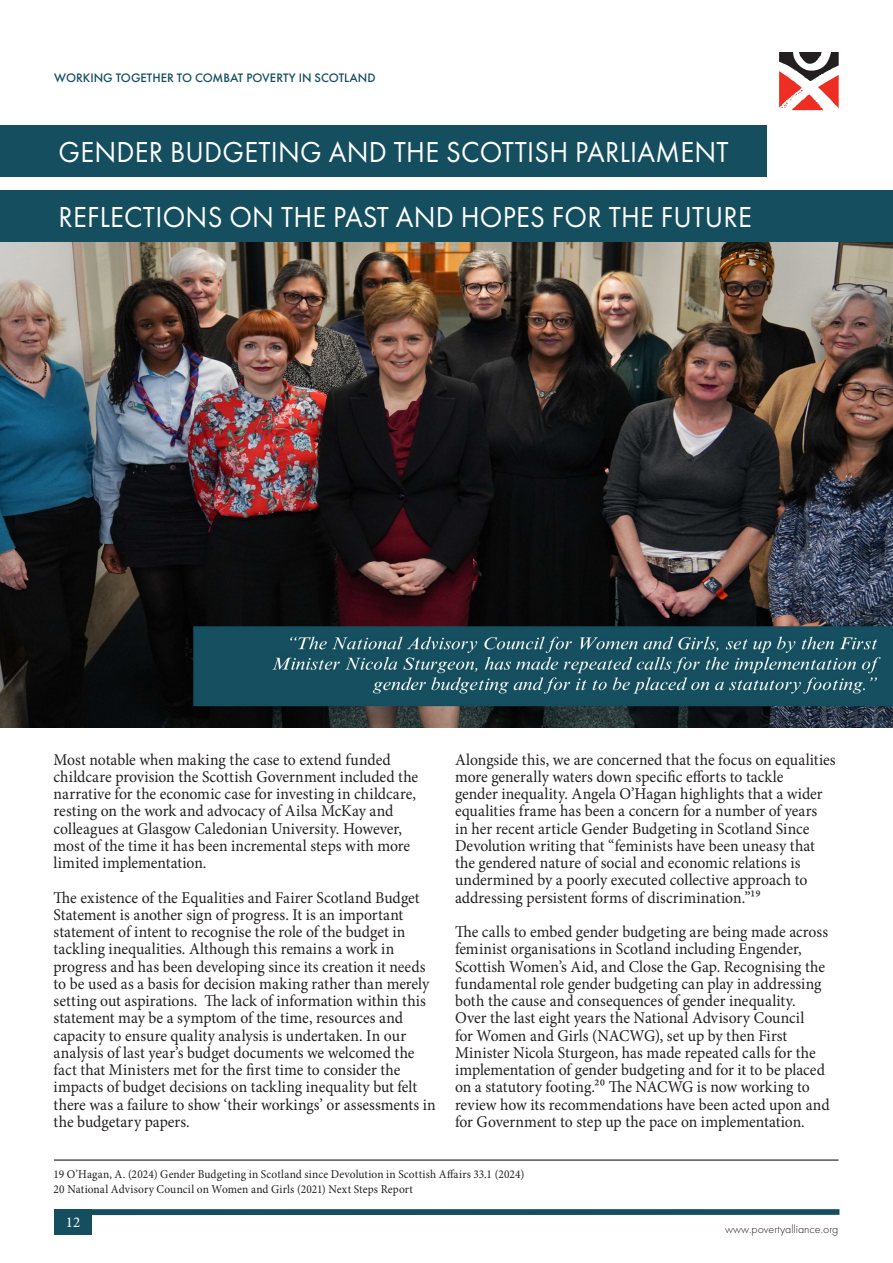
<style>
.page{position:relative;width:893px;height:1263px;background:#fff}
.page>*{position:absolute;margin:0;border:0;box-sizing:border-box;transform-origin:0 0}
.heading{font:30px "Futura PT";letter-spacing:.01em;color:#fff;scale:.95 1}
.t1{font:16.5px/17.2px "Minion Pro";color:#231f20;scale:.95 1}
.body_text{font:15px "Minion Pro";color:#fff}
.t2{font:500 12.75px "Futura PT";color:#154f5f}
.t3{font:12px "Minion Pro";letter-spacing:.015em;color:#231f20;scale:.95 1}
.t4{font:300 12px "Futura PT";color:#231f20}
</style>
<div class="page">
<img style="left:0;top:242px;width:893px;height:485px">
<div style="left:54px;top:1209px;width:785px;height:6px;background:#154f5f"></div>
<div style="left:54px;top:1209px;width:38px;height:25px;background:#154f5f"></div>
<div style="left:0;top:190px;width:893px;height:52px;background:#154f5f"></div>
<hr style="left:54px;top:1160px;width:784px;height:1px;background:#000">
<svg style="left:779px;top:52px;width:59px;height:58px"></svg>
<div style="left:0;top:126px;width:766px;height:51px;background:#154f5f"></div>
<p class="t2" style="left:54px;top:70px;width:323px">WORKING TOGETHER TO COMBAT POVERTY IN SCOTLAND</p>
<p class="heading" style="left:58px;top:134px;width:707px">GENDER BUDGETING AND THE SCOTTISH PARLIAMENT</p>
<p class="heading" style="left:58px;top:199px;width:731px">REFLECTIONS ON THE PAST AND HOPES FOR THE FUTURE</p>
<p class="t1" style="left:54px;top:751px;width:385px">Most notable when making the case to extend funded childcare provision the Scottish Government included the narrative for the economic case for investing in childcare, resting on the work and advocacy of Ailsa McKay and colleagues at Glasgow Caledonian University. However, most of the time it has been incremental steps with more limited implementation.</p>
<p class="t1" style="left:54px;top:889px;width:404px">The existence of the Equalities and Fairer Scotland Budget Statement is another sign of progress. It is an important statement of intent to recognise the role of the budget in tackling inequalities. Although this remains a work in progress and has been developing since its creation it needs to be used as a basis for decision making rather than merely setting out aspirations. The lack of information within this statement may be a symptom of the time, resources and capacity to ensure quality analysis is undertaken. In our analysis of last year’s budget documents we welcomed the fact that Ministers met for the first time to consider the impacts of budget decisions on tackling inequality but felt there was a failure to show ‘their workings’ or assessments in the budgetary papers.</p>
<p class="t3" style="left:54px;top:1166px;width:497px">19 O’Hagan, A. (2024) Gender Budgeting in Scotland since Devolution in Scottish Affairs 33.1 (2024)</p>
<p class="t3" style="left:54px;top:1181px;width:380px">20 National Advisory Council on Women and Girls (2021) Next Steps Report</p>
<p class="t1" style="left:455px;top:751px;width:402px">Alongside this, we are concerned that the focus on equalities more generally waters down specific efforts to tackle<br>gender inequality. Angela O’Hagan highlights that a wider equalities frame has been a concern for a number of years<br>in her recent article Gender Budgeting in Scotland Since Devolution writing that “feminists have been uneasy that the gendered nature of social and economic relations is undermined by a poorly executed collective approach to addressing persistent forms of discrimination.”19</p>
<p class="t1" style="left:455px;top:923px;width:396px">The calls to embed gender budgeting are being made across feminist organisations in Scotland including Engender, Scottish Women’s Aid, and Close the Gap. Recognising the fundamental role gender budgeting can play in addressing both the cause and consequences of gender inequality.<br>Over the last eight years the National Advisory Council<br>for Women and Girls (NACWG), set up by then First Minister Nicola Sturgeon, has made repeated calls for the implementation of gender budgeting and for it to be placed on a statutory footing.20 The NACWG is now working to review how its recommendations have been acted upon and for Government to step up the pace on implementation.</p>
<p class="body_text" style="left:66px;top:1212px;width:16px">12</p>
<p class="t4" style="left:725px;top:1222px;width:115px">www.povertyalliance.org</p>
</div>
